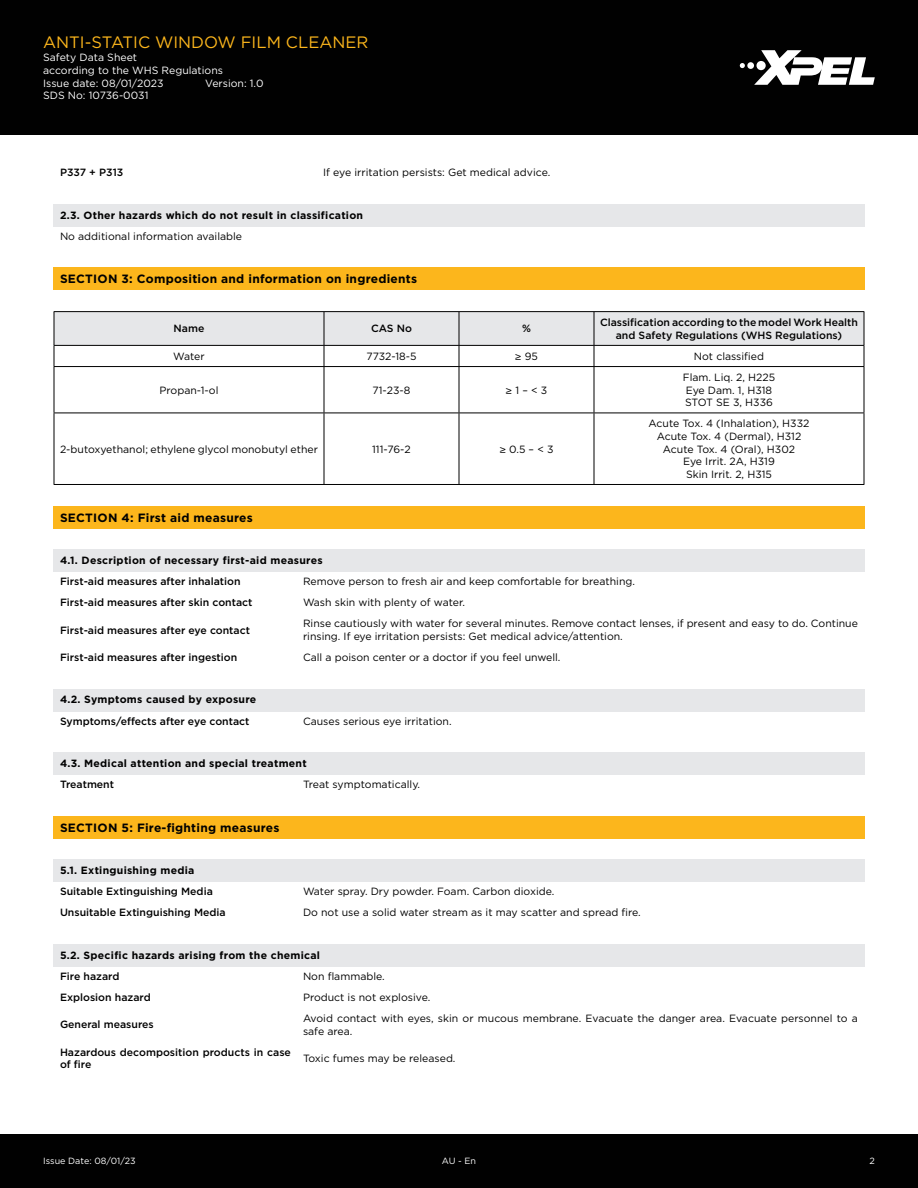
<style>
.page{position:relative;width:918px;height:1188px;background:#fff}
.page>*{position:absolute;margin:0;border:0;box-sizing:border-box;transform-origin:0 0}
.t1{font:16.5px "Gotham Pro";color:#fcb61c}
.t2{font:700 12px "Gotham Pro";letter-spacing:.02em;color:#010101}
.t3{font:10.5px/12.6px "Gotham Pro";color:#010101}
.t4{font:500 10.5px/12.6px "Gotham Pro";color:#010101;text-align:center}
.t5{font:700 10.5px "Gotham Pro";letter-spacing:.025em;color:#010101}
.t6{font:10.5px/12.6px "Gotham Pro";color:#fff}
.t7{font:9px "Gotham Pro";color:#fff}
</style>
<div class="page">
<div style="left:0;top:0;width:918px;height:135px;background:#010101"></div>
<svg style="left:740px;top:50px;width:135px;height:35px"></svg>
<div style="left:0;top:1134px;width:918px;height:54px;background:#010101"></div>
<div style="left:53px;top:204px;width:812px;height:23px;background:#e6e7e9"></div>
<div style="left:53px;top:268px;width:812px;height:22px;background:#fcb61c"></div>
<hr style="left:324px;top:367px;width:1px;height:46px;background:#010101">
<hr style="left:459px;top:367px;width:1px;height:46px;background:#010101">
<hr style="left:324px;top:413px;width:1px;height:71px;background:#010101">
<hr style="left:459px;top:413px;width:1px;height:71px;background:#010101">
<hr style="left:54px;top:311px;width:270px;height:1px;background:#010101">
<hr style="left:324px;top:311px;width:135px;height:1px;background:#010101">
<hr style="left:459px;top:311px;width:135px;height:1px;background:#010101">
<hr style="left:594px;top:311px;width:270px;height:1px;background:#010101">
<svg style="left:54px;top:312px;width:811px;height:54px"></svg>
<hr style="left:54px;top:366px;width:270px;height:1px;background:#010101">
<hr style="left:54px;top:367px;width:1px;height:46px;background:#010101">
<hr style="left:324px;top:366px;width:135px;height:1px;background:#010101">
<hr style="left:459px;top:366px;width:135px;height:1px;background:#010101">
<hr style="left:594px;top:366px;width:270px;height:1px;background:#010101">
<hr style="left:594px;top:367px;width:1px;height:46px;background:#010101">
<hr style="left:864px;top:367px;width:1px;height:46px;background:#010101">
<hr style="left:54px;top:413px;width:270px;height:1px;background:#010101">
<hr style="left:54px;top:413px;width:1px;height:71px;background:#010101">
<hr style="left:324px;top:413px;width:135px;height:1px;background:#010101">
<hr style="left:459px;top:413px;width:135px;height:1px;background:#010101">
<hr style="left:594px;top:413px;width:270px;height:1px;background:#010101">
<hr style="left:594px;top:413px;width:1px;height:71px;background:#010101">
<hr style="left:864px;top:413px;width:1px;height:71px;background:#010101">
<hr style="left:54px;top:484px;width:270px;height:1px;background:#010101">
<hr style="left:324px;top:484px;width:135px;height:1px;background:#010101">
<hr style="left:459px;top:484px;width:135px;height:1px;background:#010101">
<hr style="left:594px;top:484px;width:270px;height:1px;background:#010101">
<div style="left:53px;top:506px;width:812px;height:22px;background:#fcb61c"></div>
<div style="left:53px;top:549px;width:812px;height:23px;background:#e6e7e9"></div>
<div style="left:53px;top:689px;width:812px;height:23px;background:#e6e7e9"></div>
<div style="left:53px;top:753px;width:812px;height:22px;background:#e6e7e9"></div>
<div style="left:53px;top:816px;width:812px;height:22px;background:#fcb61c"></div>
<div style="left:53px;top:859px;width:812px;height:23px;background:#e6e7e9"></div>
<div style="left:53px;top:944px;width:812px;height:23px;background:#e6e7e9"></div>
<h1 class="t1" style="left:43px;top:33px;width:327px">ANTI-STATIC WINDOW FILM CLEANER</h1>
<p class="t6" style="left:43px;top:51px;width:181px">Safety Data Sheet<br>according to the WHS Regulations<br>Issue date: 08/01/2023</p>
<p class="t6" style="left:205px;top:77px;width:60px">Version: 1.0</p>
<p class="t6" style="left:43px;top:89px;width:107px">SDS No: 10736-0031</p>
<p class="t4" style="left:60px;top:166px;width:65px">P337 + P313</p>
<p class="t3" style="left:323px;top:166px;width:229px">If eye irritation persists: Get medical advice.</p>
<p class="t5" style="left:60px;top:209px;width:305px">2.3. Other hazards which do not result in classification</p>
<p class="t3" style="left:60px;top:230px;width:184px">No additional information available</p>
<p class="t2" style="left:60px;top:272px;width:359px">SECTION 3: Composition and information on ingredients</p>
<p class="t4" style="left:174px;top:322px;width:32px">Name</p>
<p class="t4" style="left:371px;top:322px;width:42px">CAS No</p>
<p class="t4" style="left:522px;top:322px;width:10px">%</p>
<p class="t4" style="left:600px;top:316px;width:259px">Classification according to the model Work Health and Safety Regulations (WHS Regulations)</p>
<p class="t3" style="left:173px;top:350px;width:33px">Water</p>
<p class="t3" style="left:366px;top:350px;width:52px">7732-18-5</p>
<p class="t3" style="left:515px;top:350px;width:25px">≥ 95</p>
<p class="t3" style="left:694px;top:350px;width:72px">Not classified</p>
<p class="t3" style="left:160px;top:384px;width:60px">Propan-1-ol</p>
<p class="t3" style="left:372px;top:384px;width:40px">71-23-8</p>
<p class="t3" style="left:506px;top:384px;width:43px">≥ 1 – &lt; 3</p>
<p class="t3" style="left:683px;top:371px;width:94px">Flam. Liq. 2, H225<br>Eye Dam. 1, H318<br>STOT SE 3, H336</p>
<p class="t3" style="left:60px;top:443px;width:260px">2-butoxyethanol; ethylene glycol monobutyl ether</p>
<p class="t3" style="left:372px;top:443px;width:40px">111-76-2</p>
<p class="t3" style="left:499px;top:443px;width:56px">≥ 0.5 – &lt; 3</p>
<p class="t3" style="left:649px;top:417px;width:162px;text-align:center">Acute Tox. 4 (Inhalation), H332<br>Acute Tox. 4 (Dermal), H312<br>Acute Tox. 4 (Oral), H302<br>Eye Irrit. 2A, H319<br>Skin Irrit. 2, H315</p>
<p class="t2" style="left:60px;top:510px;width:194px">SECTION 4: First aid measures</p>
<p class="t5" style="left:60px;top:554px;width:264px">4.1. Description of necessary first-aid measures</p>
<p class="t4" style="left:60px;top:575px;width:182px">First-aid measures after inhalation</p>
<p class="t3" style="left:303px;top:575px;width:334px">Remove person to fresh air and keep comfortable for breathing.</p>
<p class="t4" style="left:60px;top:596px;width:194px">First-aid measures after skin contact</p>
<p class="t3" style="left:303px;top:596px;width:163px">Wash skin with plenty of water.</p>
<p class="t4" style="left:60px;top:623px;width:192px">First-aid measures after eye contact</p>
<p class="t3" style="left:303px;top:617px;width:557px">Rinse cautiously with water for several minutes. Remove contact lenses, if present and easy to do. Continue rinsing. If eye irritation persists: Get medical advice/attention.</p>
<p class="t4" style="left:60px;top:651px;width:179px">First-aid measures after ingestion</p>
<p class="t3" style="left:303px;top:651px;width:259px">Call a poison center or a doctor if you feel unwell.</p>
<p class="t5" style="left:60px;top:694px;width:198px">4.2. Symptoms caused by exposure</p>
<p class="t4" style="left:60px;top:714px;width:191px">Symptoms/effects after eye contact</p>
<p class="t3" style="left:303px;top:715px;width:150px">Causes serious eye irritation.</p>
<p class="t5" style="left:60px;top:757px;width:248px">4.3. Medical attention and special treatment</p>
<p class="t4" style="left:60px;top:778px;width:56px">Treatment</p>
<p class="t3" style="left:303px;top:778px;width:119px">Treat symptomatically.</p>
<p class="t2" style="left:60px;top:820px;width:221px">SECTION 5: Fire-fighting measures</p>
<p class="t5" style="left:60px;top:864px;width:136px">5.1. Extinguishing media</p>
<p class="t4" style="left:60px;top:885px;width:154px">Suitable Extinguishing Media</p>
<p class="t3" style="left:303px;top:885px;width:253px">Water spray. Dry powder. Foam. Carbon dioxide.</p>
<p class="t4" style="left:60px;top:906px;width:167px">Unsuitable Extinguishing Media</p>
<p class="t3" style="left:303px;top:906px;width:339px">Do not use a solid water stream as it may scatter and spread fire.</p>
<p class="t5" style="left:60px;top:949px;width:262px">5.2. Specific hazards arising from the chemical</p>
<p class="t4" style="left:60px;top:969px;width:61px">Fire hazard</p>
<p class="t3" style="left:303px;top:970px;width:83px">Non flammable.</p>
<p class="t4" style="left:60px;top:991px;width:92px">Explosion hazard</p>
<p class="t3" style="left:303px;top:991px;width:129px">Product is not explosive.</p>
<p class="t4" style="left:60px;top:1018px;width:95px">General measures</p>
<p class="t3" style="left:303px;top:1012px;width:556px">Avoid contact with eyes, skin or mucous membrane. Evacuate the danger area. Evacuate personnel to a safe area.</p>
<p class="t4" style="left:60px;top:1046px;width:232px;text-align:left">Hazardous decomposition products in case of fire</p>
<p class="t3" style="left:303px;top:1052px;width:154px">Toxic fumes may be released.</p>
<p class="t7" style="left:43px;top:1156px;width:94px">Issue Date: 08/01/23</p>
<p class="t7" style="left:442px;top:1156px;width:36px">AU - En</p>
<p class="t7" style="left:869px;top:1156px;width:7px">2</p>
</div>
